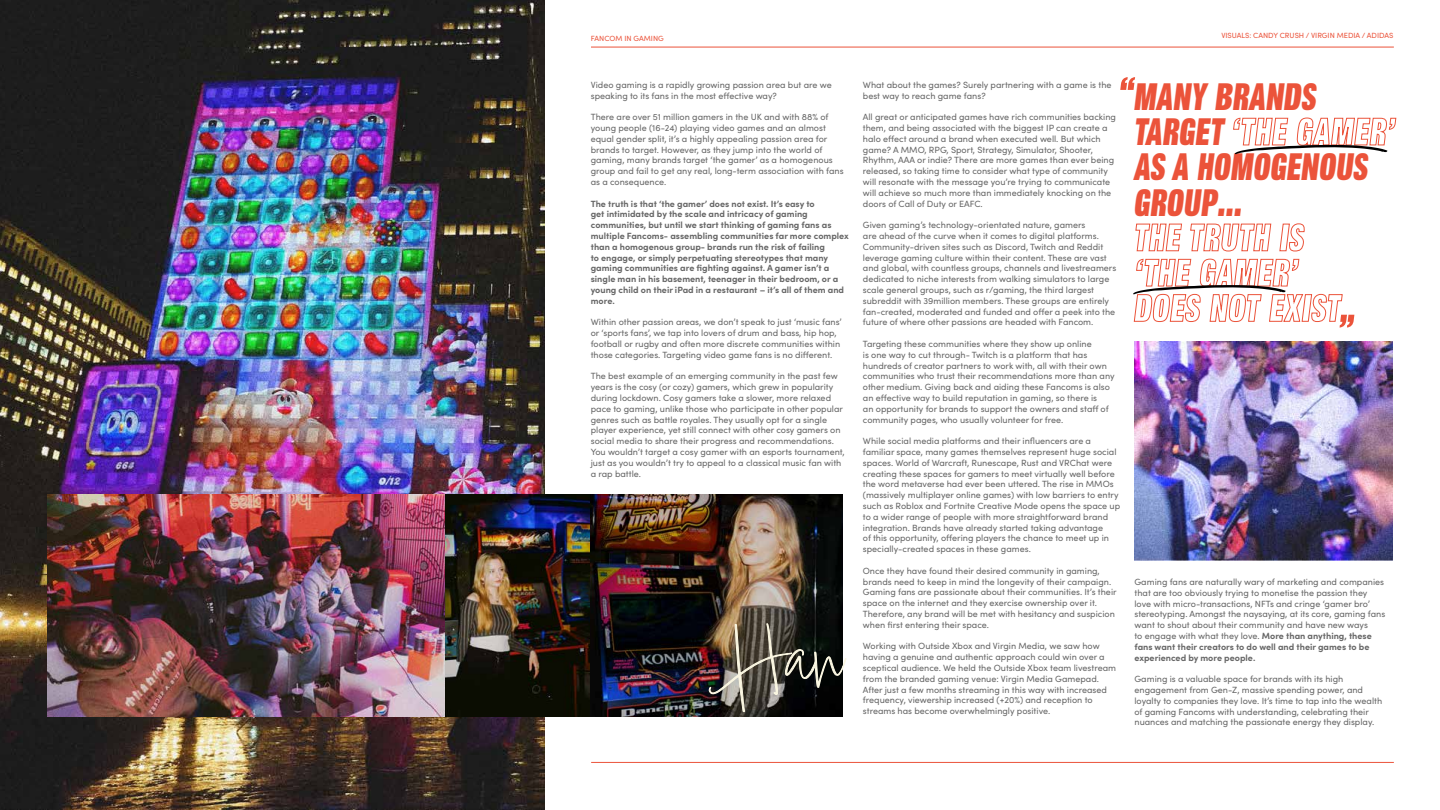
<style>
.page{position:relative;width:1440px;height:810px;background:#fff}
.page>*{position:absolute;margin:0;border:0;box-sizing:border-box;transform-origin:0 0}
.t1{font:37.5px/35.2px "MCSAATCHIHEAVY";color:#eb533a}
.t2{font:9px/10.8px "Sofia Pro";color:#666}
.t3{font:700 9px/10.8px "Sofia Pro";color:#666}
.t4{font:7.5px "Sofia Pro";color:#eb533a}
.s1{font-weight:700}
</style>
<div class="page">
<img style="left:0;top:0;width:544px;height:810px">
<img style="left:47px;top:494px;width:796px;height:223px">
<img style="left:1135px;top:342px;width:258px;height:219px">
<svg style="left:1133px;top:285px;width:153px;height:9px"></svg>
<svg style="left:1235px;top:145px;width:153px;height:9px"></svg>
<hr style="left:591px;top:47px;width:803px;height:1px;background:#eb533a">
<hr style="left:591px;top:762px;width:803px;height:1px;background:#eb533a">
<svg style="left:1120px;top:77px;width:15px;height:13px"></svg>
<svg style="left:1340px;top:315px;width:14px;height:13px"></svg>
<img style="left:705px;top:621px;width:138px;height:93px">
<p class="t4" style="left:591px;top:33px;width:74px">FANCOM IN GAMING</p>
<p class="t4" style="left:1221px;top:30px;width:174px">VISUALS: CANDY CRUSH / VIRGIN MEDIA / ADIDAS</p>
<p class="t2" style="left:591px;top:79px;width:243px">Video gaming is a rapidly growing passion area but are we speaking to its fans in the most effective way?</p>
<p class="t2" style="left:591px;top:111px;width:254px">There are over 51 million gamers in the UK and with 88% of young people (16-24) playing video games and an almost equal gender split, it’s a highly appealing passion area for brands to target. However, as they jump into the world of gaming, many brands target ‘the gamer’ as a homogenous group and fail to get any real, long-term association with fans as a consequence.</p>
<p class="t3" style="left:591px;top:197px;width:260px">The truth is that ‘the gamer’ does not exist. It’s easy to<br>get intimidated by the scale and intricacy of gaming communities, but until we start thinking of gaming fans as multiple Fancoms- assembling communities far more complex than a homogenous group- brands run the risk of failing<br>to engage, or simply perpetuating stereotypes that many gaming communities are fighting against. A gamer isn’t a single man in his basement, teenager in their bedroom, or a young child on their iPad in a restaurant – it’s all of them and more.</p>
<p class="t2" style="left:591px;top:316px;width:252px">Within other passion areas, we don’t speak to just ‘music fans’ or ‘sports fans’, we tap into lovers of drum and bass, hip hop, football or rugby and often more discrete communities within those categories. Targeting video game fans is no different.</p>
<p class="t2" style="left:591px;top:370px;width:255px">The best example of an emerging community in the past few years is the cosy (or cozy) gamers, which grew in popularity during lockdown. Cosy gamers take a slower, more relaxed pace to gaming, unlike those who participate in other popular genres such as battle royales. They usually opt for a single player experience, yet still connect with other cosy gamers on social media to share their progress and recommendations.<br>You wouldn’t target a cosy gamer with an esports tournament, just as you wouldn’t try to appeal to a classical music fan with a rap battle.</p>
<p class="t2" style="left:863px;top:79px;width:250px">What about the games? Surely partnering with a game is the best way to reach game fans?</p>
<p class="t2" style="left:863px;top:111px;width:255px">All great or anticipated games have rich communities backing them, and being associated with the biggest IP can create a halo effect around a brand when executed well. But which game? A MMO, RPG, Sport, Strategy, Simulator, Shooter, Rhythm, AAA or indie? There are more games than ever being released, so taking time to consider what type of community will resonate with the message you’re trying to communicate will achieve so much more than immediately knocking on the doors of Call of Duty or EAFC.</p>
<p class="t2" style="left:863px;top:219px;width:255px">Given gaming’s technology-orientated nature, gamers<br>are ahead of the curve when it comes to digital platforms.<br>Community-driven sites such as Discord, Twitch and Reddit leverage gaming culture within their content. These are vast and global, with countless groups, channels and livestreamers dedicated to niche interests from walking simulators to large scale general groups, such as r/gaming, the third largest subreddit with 39million members. These groups are entirely fan-created, moderated and funded and offer a peek into the future of where other passions are headed with Fancom.</p>
<p class="t2" style="left:863px;top:338px;width:253px">Targeting these communities where they show up online<br>is one way to cut through- Twitch is a platform that has hundreds of creator partners to work with, all with their own communities who trust their recommendations more than any other medium. Giving back and aiding these Fancoms is also an effective way to build reputation in gaming, so there is<br>an opportunity for brands to support the owners and staff of community pages, who usually volunteer for free.</p>
<p class="t2" style="left:863px;top:435px;width:259px">While social media platforms and their influencers are a familiar space, many games themselves represent huge social spaces. World of Warcraft, Runescape, Rust and VRChat were creating these spaces for gamers to meet virtually well before the word metaverse had ever been uttered. The rise in MMOs (massively multiplayer online games) with low barriers to entry such as Roblox and Fortnite Creative Mode opens the space up to a wider range of people with more straightforward brand integration. Brands have already started taking advantage<br>of this opportunity, offering players the chance to meet up in specially-created spaces in these games.</p>
<p class="t2" style="left:863px;top:565px;width:255px">Once they have found their desired community in gaming, brands need to keep in mind the longevity of their campaign.<br>Gaming fans are passionate about their communities. It’s their space on the internet and they exercise ownership over it.<br>Therefore, any brand will be met with hesitancy and suspicion when first entering their space.</p>
<p class="t2" style="left:863px;top:640px;width:255px">Working with Outside Xbox and Virgin Media, we saw how having a genuine and authentic approach could win over a sceptical audience. We held the Outside Xbox team livestream from the branded gaming venue: Virgin Media Gamepad.<br>After just a few months streaming in this way with increased frequency, viewership increased (+20%) and reception to streams has become overwhelmingly positive.</p>
<h1 class="t1" style="left:1133px;top:82px;width:268px">MANY BRANDS<br>TARGET ‘THE GAMER’<br>AS A HOMOGENOUS<br>GROUP…<br>THE TRUTH IS<br>‘THE GAMER’<br>DOES NOT EXIST</h1>
<p class="t2" style="left:1134px;top:576px;width:252px">Gaming fans are naturally wary of marketing and companies that are too obviously trying to monetise the passion they love with micro-transactions, NFTs and cringe ‘gamer bro’ stereotyping. Amongst the naysaying, at its core, gaming fans want to shout about their community and have new ways<br>to engage with what they love. <span class="s1">More than anything, these fans want their creators to do well and their games to be experienced by more people.</span></p>
<p class="t2" style="left:1134px;top:673px;width:249px">Gaming is a valuable space for brands with its high engagement from Gen-Z, massive spending power, and loyalty to companies they love. It’s time to tap into the wealth of gaming Fancoms with understanding, celebrating their nuances and matching the passionate energy they display.</p>
</div>
